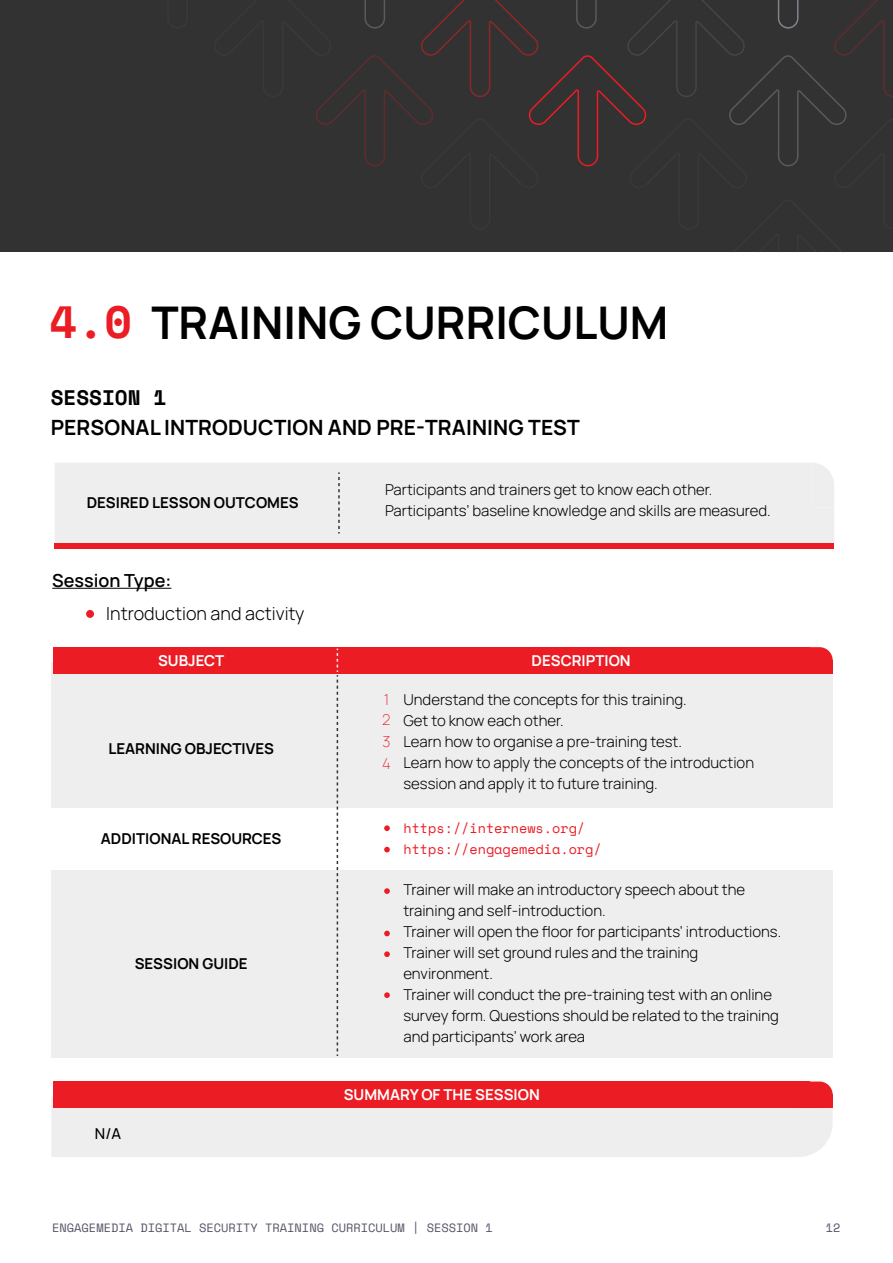
<style>
.page{position:relative;width:893px;height:1263px;background:#fff}
.page>*{position:absolute;margin:0;border:0;box-sizing:border-box;transform-origin:0 0}
.t1{font:700 45px "Manrope";color:#000}
.t2{font:700 21px "Manrope";letter-spacing:.005em;color:#000}
.t3{font:700 21px "Space Mono";color:#000}
.t4{font:300 18px "Manrope";color:#000}
.t5{font:600 18px "Manrope";color:#000}
.t6{font:300 15px/21px "Manrope";color:#000}
.t7{font:700 15px "Manrope";color:#000}
.t8{font:700 15px "Manrope";color:#fff}
.t9{font:200 15px/20.2px "Manrope";color:#eb1c23}
.t10{font:500 15px "Manrope";color:#000}
.t11{font:13.5px/21px "Space Mono";color:#eb1c23}
.t12{font:12px "Space Mono";color:#535465}
.s1{font-family:"Space Mono";color:#eb1c23}
</style>
<div class="page">
<div style="left:55px;top:463px;width:779px;height:80px;background:#eee"></div>
<svg style="left:812px;top:463px;width:22px;height:44px"></svg>
<div style="left:55px;top:543px;width:779px;height:5px;background:#eb1c23"></div>
<hr style="left:52px;top:588px;width:119px;height:1px;background:#000">
<div style="left:86px;top:610px;width:8px;height:8px;background:#eb1c23;border-radius:50%"></div>
<div style="left:0;top:0;width:893px;height:252px;background:#323232"></div>
<svg style="left:338px;top:472px;width:2px;height:61px"></svg>
<div style="left:51px;top:662px;width:782px;height:146px;background:#eee"></div>
<div style="left:53px;top:647px;width:757px;height:27px;background:#eb1c23"></div>
<div style="left:781px;top:647px;width:52px;height:27px;background:#eb1c23;border-radius:13px"></div>
<div style="left:801px;top:660px;width:32px;height:14px;background:#eb1c23"></div>
<div style="left:51px;top:870px;width:782px;height:187px;background:#eee"></div>
<svg style="left:337px;top:649px;width:1px;height:407px"></svg>
<div style="left:51px;top:1097px;width:782px;height:60px;background:#eee"></div>
<div style="left:53px;top:1081px;width:757px;height:27px;background:#eb1c23"></div>
<div style="left:781px;top:1081px;width:52px;height:27px;background:#eb1c23;border-radius:13px"></div>
<div style="left:801px;top:1094px;width:32px;height:14px;background:#eb1c23"></div>
<svg style="left:384px;top:825px;width:6px;height:6px"></svg>
<svg style="left:384px;top:847px;width:6px;height:5px"></svg>
<svg style="left:384px;top:888px;width:6px;height:6px"></svg>
<svg style="left:384px;top:931px;width:6px;height:5px"></svg>
<svg style="left:384px;top:951px;width:6px;height:6px"></svg>
<svg style="left:384px;top:992px;width:6px;height:6px"></svg>
<svg style="left:316px;top:0;width:577px;height:167px"></svg>
<h1 class="t1" style="left:50px;top:291px;width:620px"><span class="s1">4.0</span> TRAINING CURRICULUM</h1>
<h2 class="t3" style="left:51px;top:381px;width:117px">SESSION 1</h2>
<h2 class="t2" style="left:51px;top:413px;width:531px">PERSONAL INTRODUCTION AND PRE-TRAINING TEST</h2>
<p class="t7" style="left:87px;top:492px;width:213px">DESIRED LESSON OUTCOMES</p>
<p class="t6" style="left:385px;top:478px;width:387px">Participants and trainers get to know each other.<br>Participants’ baseline knowledge and skills are measured.</p>
<p class="t5" style="left:52px;top:568px;width:121px">Session Type:</p>
<p class="t4" style="left:106px;top:601px;width:200px">Introduction and activity</p>
<p class="t8" style="left:158px;top:650px;width:68px">SUBJECT</p>
<p class="t8" style="left:532px;top:650px;width:101px">DESCRIPTION</p>
<p class="t7" style="left:108px;top:738px;width:167px">LEARNING OBJECTIVES</p>
<p class="t7" style="left:101px;top:828px;width:182px">ADDITIONAL RESOURCES</p>
<p class="t7" style="left:135px;top:952px;width:114px">SESSION GUIDE</p>
<p class="t10" style="left:95px;top:1123px;width:28px">N/A</p>
<p class="t9" style="left:382px;top:689px;width:10px">1<br>2</p>
<p class="t9" style="left:382px;top:730px;width:10px;line-height:21.5px">3<br>4</p>
<p class="t6" style="left:403px;top:688px;width:352px">Understand the concepts for this training.<br>Get to know each other.<br>Learn how to organise a pre-training test.<br>Learn how to apply the concepts of the introduction session and apply it to future training.</p>
<p class="t11" style="left:403px;top:817px;width:200px">https://internews.org/ https://engagemedia.org/</p>
<p class="t6" style="left:403px;top:878px;width:379px">Trainer will make an introductory speech about the training and self-introduction.<br>Trainer will open the floor for participants’ introductions.<br>Trainer will set ground rules and the training environment.<br>Trainer will conduct the pre-training test with an online survey form. Questions should be related to the training and participants’ work area</p>
<p class="t8" style="left:344px;top:1084px;width:198px">SUMMARY OF THE SESSION</p>
<p class="t12" style="left:52px;top:1219px;width:442px">ENGAGEMEDIA DIGITAL SECURITY TRAINING CURRICULUM | SESSION 1</p>
<p class="t12" style="left:826px;top:1219px;width:16px">12</p>
</div>
